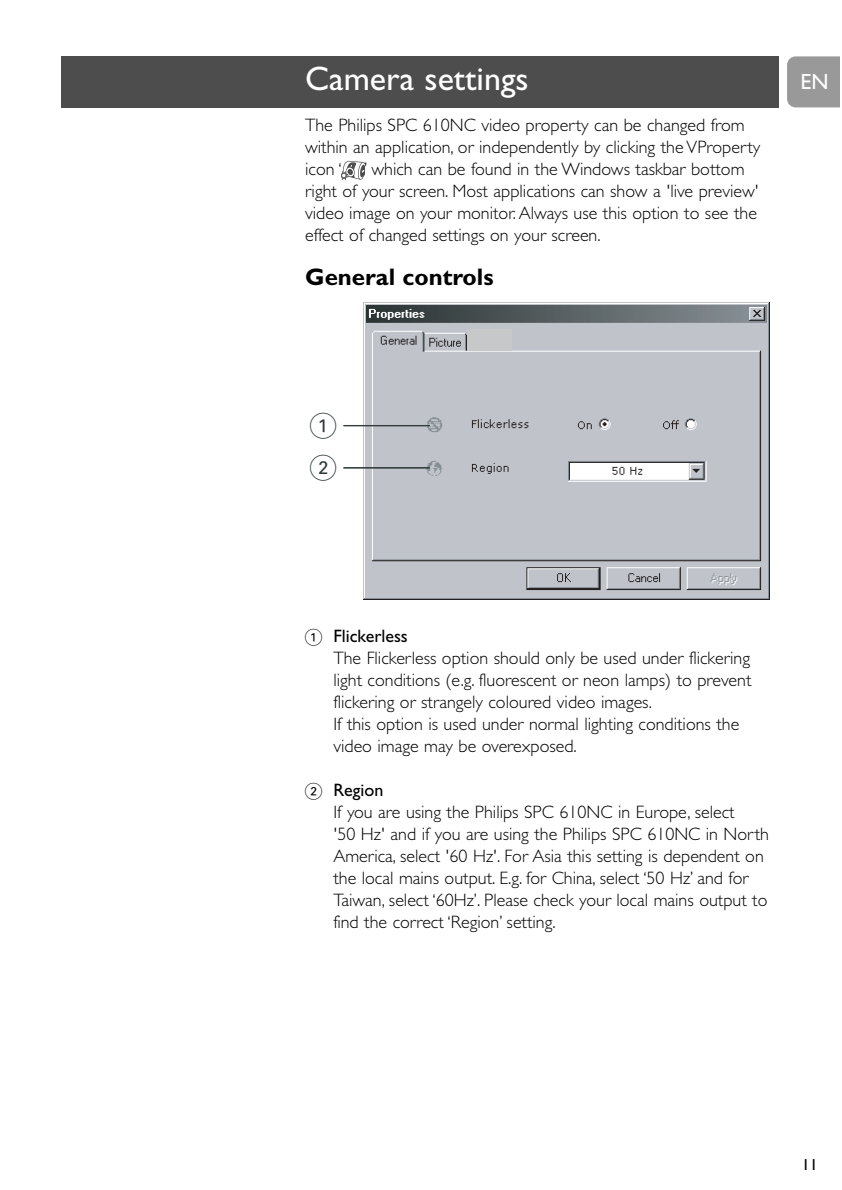
<style>
.page{position:relative;width:842px;height:1190px;background:#fff}
.page>*{position:absolute;margin:0;border:0;box-sizing:border-box;transform-origin:0 0}
.t1{font:34px "Gill Sans";color:#fff}
.t2{font:27.6px/42.2px "Audio One 1";color:#343d3e}
.t3{font:700 24px "Gill Sans";color:#000}
.t4{font:22px "Gill Sans";color:#fff}
.t5{font:300 18px/22px "Gill Sans";color:#000}
.t6{font:16px "Gill Sans";color:#000}
.s1{font-family:"Gill Alt One"}
.s2{font-family:"Audio One 1";font-weight:400}
.s3{font-weight:400}
</style>
<div class="page">
<div style="left:787px;top:56px;width:53px;height:51px;background:#999"></div>
<img style="left:364px;top:302px;width:406px;height:297px">
<hr style="left:344px;top:425px;width:86px;height:1px;background:#343d3e">
<hr style="left:344px;top:467px;width:86px;height:1px;background:#343d3e">
<div style="left:467px;top:329px;width:45px;height:22px;background:#c7c8ca"></div>
<img style="left:342px;top:161px;width:22px;height:20px">
<div style="left:61px;top:56px;width:718px;height:51px;background:#4d4d4d"></div>
<h1 class="t1" style="left:305px;top:66px;width:225px">Camera settings</h1>
<p class="t5" style="left:305px;top:116px;width:457px">The Philips SPC 610NC video property can be changed from within an application, or independently by clicking the VProperty icon <span class="s1">‘</span></p>
<p class="t5" style="left:305px;top:160px;width:455px;text-indent:59px"><span class="s1">’</span> which can be found in the Windows taskbar bottom right of your screen. Most applications can show a 'live preview' video image on your monitor. Always use this option to see the effect of changed settings on your screen.</p>
<h3 class="t3" style="left:305px;top:269px;width:190px">General controls</h3>
<p class="t4" style="left:801px;top:74px;width:30px">EN</p>
<h2 class="t2" style="left:310px;top:404px;width:29px">1<br>2</h2>
<p class="t5" style="left:333px;top:627px;width:420px;text-indent:-28px"><span class="s2">1</span> <span class="s3">Flickerless<br></span>The Flickerless option should only be used under flickering light conditions (e.g. fluorescent or neon lamps) to prevent flickering or strangely coloured video images.<br>If this option is used under normal lighting conditions the video image may be overexposed.</p>
<p class="t5" style="left:333px;top:781px;width:437px;text-indent:-28px"><span class="s2">2</span> <span class="s3">Region<br></span>If you are using the Philips SPC 610NC in Europe, select<br>'50 Hz' and if you are using the Philips SPC 610NC in North America, select '60 Hz'. For Asia this setting is dependent on the local mains output. E.g. for China, select ‘50 Hz’ and for Taiwan, select ‘60Hz’. Please check your local mains output to find the correct ‘Region’ setting.</p>
<p class="t6" style="left:802px;top:1159px;width:17px">11</p>
</div>
